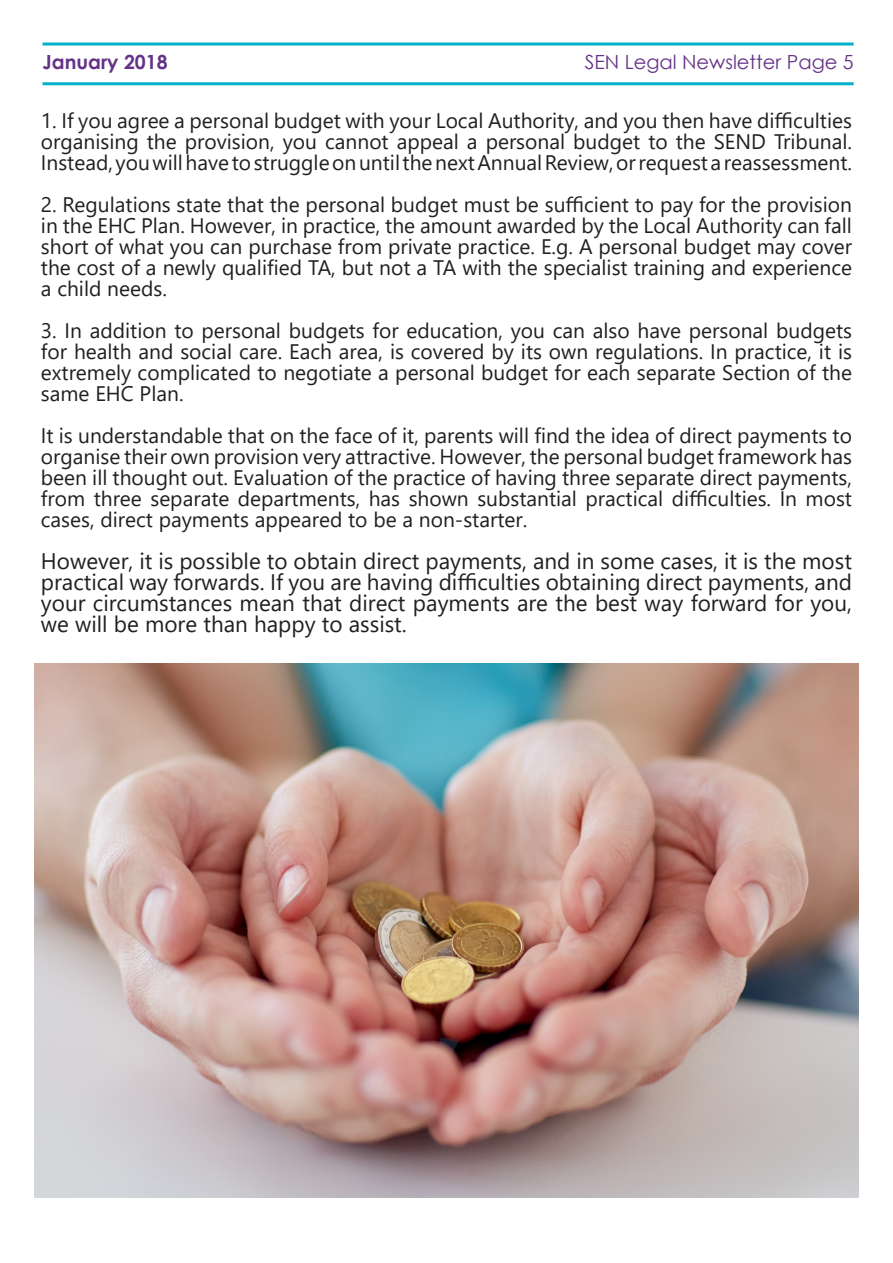
<style>
.page{position:relative;width:893px;height:1263px;background:#fff}
.page>*{position:absolute;margin:0;border:0;box-sizing:border-box;transform-origin:0 0}
.t1{font:22.5px/21px "Segoe UI";color:#231f20;text-align:justify}
.t2{font:21px/21px "Segoe UI";color:#231f20;text-align:justify}
.t3{font:19.5px "Century Gothic";color:#653287}
.t4{font:700 19.5px "Century Gothic";color:#653287}
</style>
<div class="page">
<hr style="left:43px;top:43px;width:811px;height:3px;background:#04b0c9">
<hr style="left:43px;top:82px;width:811px;height:3px;background:#04b0c9">
<img style="left:34px;top:664px;width:825px;height:533px">
<p class="t4" style="left:43px;top:47px;width:127px">January 2018</p>
<p class="t3" style="left:585px;top:49px;width:270px">SEN Legal Newsletter Page 5</p>
<p class="t2" style="left:41px;top:108px;width:813px">1. If you agree a personal budget with your Local Authority, and you then have difficulties organising the provision, you cannot appeal a personal budget to the SEND Tribunal.<br>Instead, you will have to struggle on until the next Annual Review, or request a reassessment.</p>
<p class="t2" style="left:41px;top:192px;width:813px">2. Regulations state that the personal budget must be sufficient to pay for the provision in the EHC Plan. However, in practice, the amount awarded by the Local Authority can fall short of what you can purchase from private practice. E.g. A personal budget may cover the cost of a newly qualified TA, but not a TA with the specialist training and experience a child needs.</p>
<p class="t2" style="left:41px;top:318px;width:813px">3. In addition to personal budgets for education, you can also have personal budgets for health and social care. Each area, is covered by its own regulations. In practice, it is extremely complicated to negotiate a personal budget for each separate Section of the same EHC Plan.</p>
<p class="t2" style="left:41px;top:423px;width:813px">It is understandable that on the face of it, parents will find the idea of direct payments to organise their own provision very attractive. However, the personal budget framework has been ill thought out. Evaluation of the practice of having three separate direct payments, from three separate departments, has shown substantial practical difficulties. In most cases, direct payments appeared to be a non-starter.</p>
<p class="t1" style="left:41px;top:549px;width:813px">However, it is possible to obtain direct payments, and in some cases, it is the most practical way forwards. If you are having difficulties obtaining direct payments, and your circumstances mean that direct payments are the best way forward for you, we will be more than happy to assist.</p>
</div>
